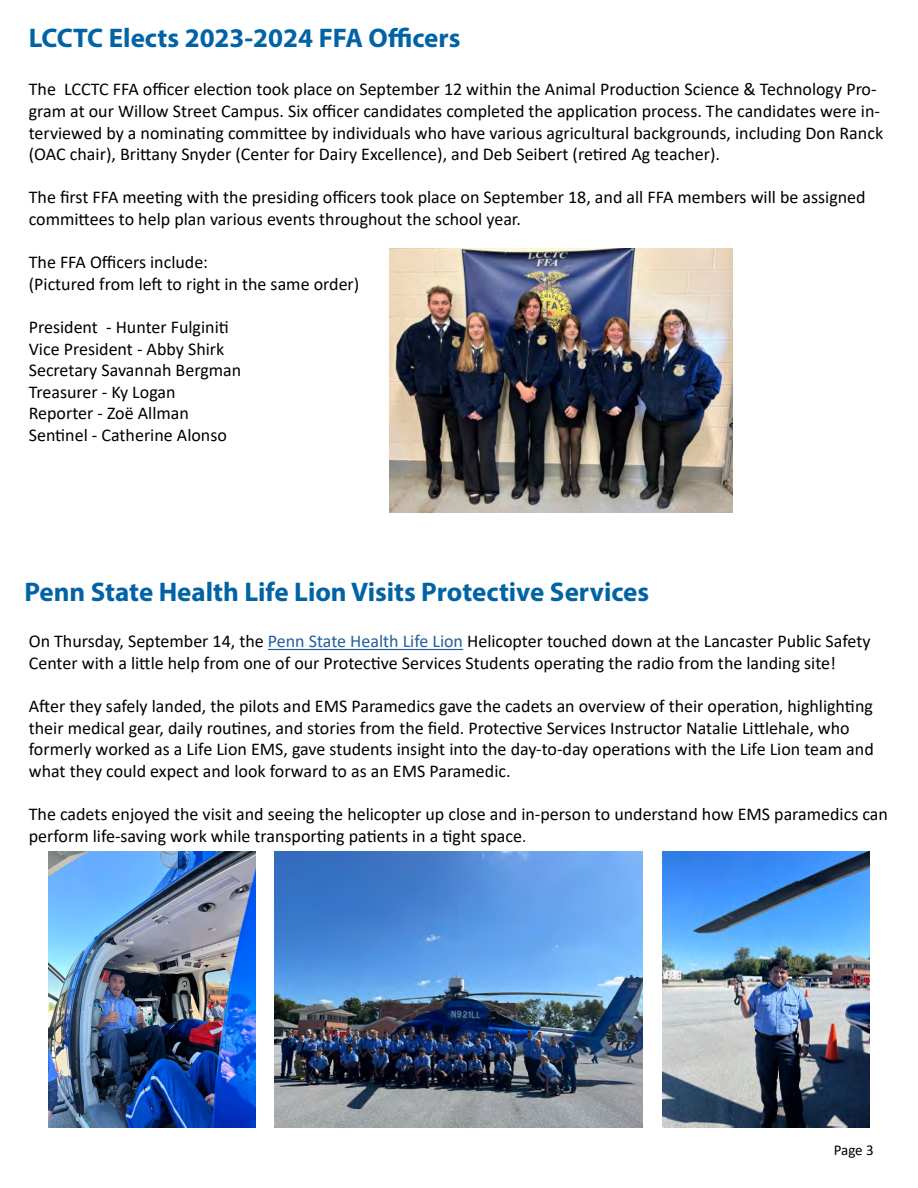
<style>
.page{position:relative;width:918px;height:1188px;background:#fff}
.page>*{position:absolute;margin:0;border:0;box-sizing:border-box;transform-origin:0 0}
.t1{font:700 27px "Myriad Pro";color:#0063a5}
.t2{font:18px/21.6px "Calibri";color:#000}
.t3{font:15px "Calibri";color:#000}
.s1{color:#215e9e}
.s2{font-size:16.5px}
</style>
<div class="page">
<hr style="left:268px;top:649px;width:195px;height:1px;background:#215e9e">
<img style="left:663px;top:851px;width:207px;height:277px">
<img style="left:48px;top:851px;width:207px;height:277px">
<img style="left:275px;top:852px;width:367px;height:276px">
<img style="left:390px;top:248px;width:343px;height:265px">
<h1 class="t1" style="left:29px;top:21px;width:433px">LCCTC Elects 2023-2024 FFA Officers</h1>
<p class="t2" style="left:29px;top:78px;width:856px">The LCCTC FFA officer election took place on September 12 within the Animal Production Science &amp; Technology Pro&shy;gram at our Willow Street Campus. Six officer candidates completed the application process. The candidates were in&shy;terviewed by a nominating committee by individuals who have various agricultural backgrounds, including Don Ranck (OAC chair), Brittany Snyder (Center for Dairy Excellence), and Deb Seibert (retired Ag teacher).</p>
<p class="t2" style="left:29px;top:186px;width:838px">The first FFA meeting with the presiding officers took place on September 18, and all FFA members will be assigned committees to help plan various events throughout the school year.</p>
<p class="t2" style="left:29px;top:251px;width:332px">The FFA Officers include:<br>(Pictured from left to right in the same order)</p>
<p class="t2" style="left:29px;top:316px;width:214px">President - Hunter Fulginiti<br>Vice President - Abby Shirk<br>Secretary Savannah Bergman<br>Treasurer - Ky Logan<br>Reporter - Zoë Allman<br>Sentinel - Catherine Alonso</p>
<h1 class="t1" style="left:24px;top:575px;width:626px">Penn State Health Life Lion Visits Protective Services</h1>
<p class="t2" style="left:29px;top:630px;width:843px">On Thursday, September 14, the <span class="s1">Penn State Health Life Lion</span> Helicopter touched down at the Lancaster Public Safety<br>Center with a little help from one of our Protective Services Students operating the radio from the landing site!</p>
<p class="t2" style="left:29px;top:695px;width:847px">After they safely landed, the pilots and EMS Paramedics gave the cadets an overview of their operation, highlighting their medical gear, daily routines, and stories from the field. Protective Services Instructor Natalie Littlehale, who formerly worked as a Life Lion EMS, gave students insight into the day-to-day operations with the Life Lion team and what they could expect and look forward to as an EMS Paramedic.</p>
<p class="t2" style="left:29px;top:803px;width:861px">The cadets enjoyed the visit and seeing the helicopter up close and in-person to understand how EMS paramedics can perform life-saving work while transporting patients in a tight space<span class="s2">.</span></p>
<p class="t3" style="left:834px;top:1140px;width:42px">Page 3</p>
</div>
